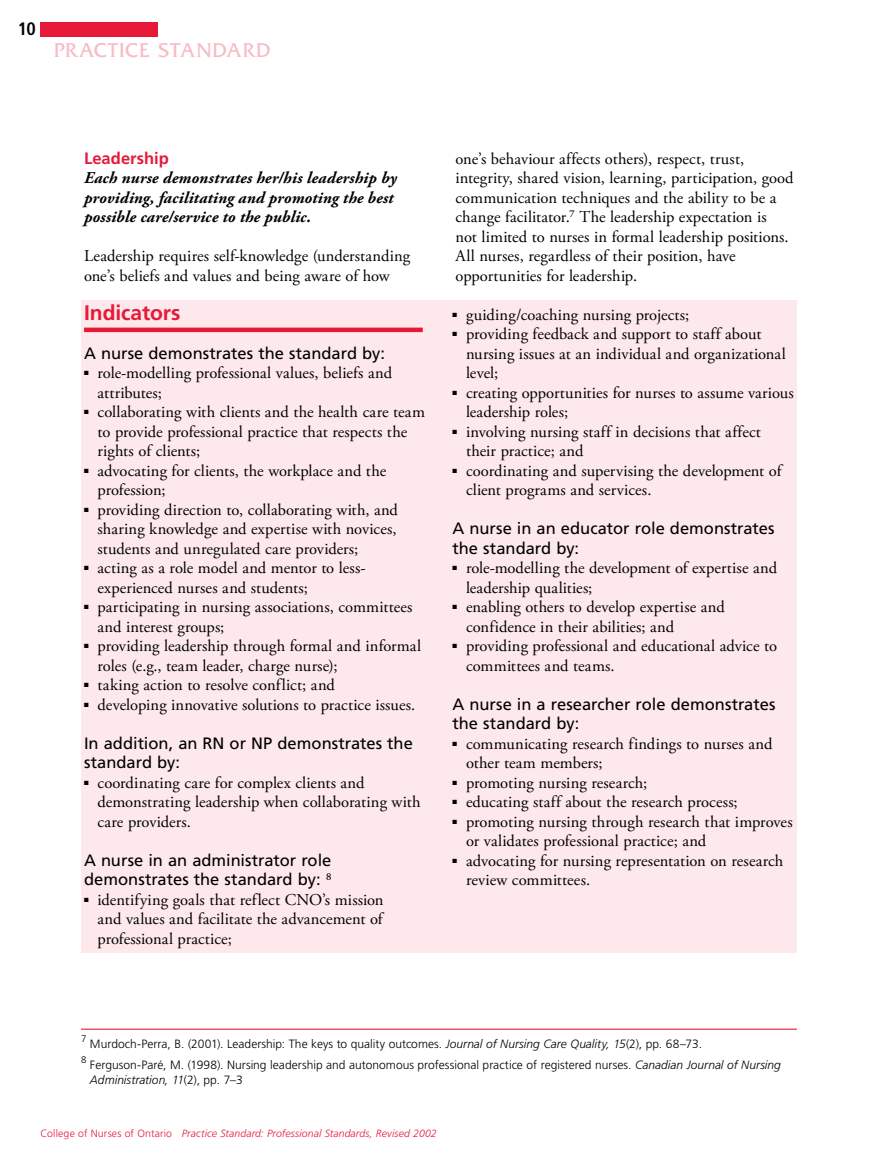
<style>
.page{position:relative;width:878px;height:1161px;background:#fff}
.page>*{position:absolute;margin:0;border:0;box-sizing:border-box;transform-origin:0 0}
.t1{font:21px "Friz Quadrata Std";letter-spacing:.045em;color:#f8bac4}
.t2{font:700 21px "Frutiger LT Std";letter-spacing:-.005em;color:#e71939}
.t3{font:700 condensed 18px "Frutiger LT Std";color:#000}
.t4{font:16.5px/19.5px "Adobe Garamond Pro";letter-spacing:.005em;color:#000}
.t5{font:16.5px/19.5px "Frutiger LT Std";color:#000}
.t6{font:italic 700 16.5px/19.5px "Adobe Garamond Pro";letter-spacing:.005em;color:#000}
.t7{font:700 16.5px "Frutiger LT Std";color:#e71939}
.t8{font:300 12px/15px "Frutiger LT Std";color:#000}
.t9{font:italic 300 10.5px "Frutiger LT Std";letter-spacing:.01em;color:#e71939}
.t10{font:300 9.6px "Frutiger LT Std";color:#000}
.s1{font-family:"Adobe Garamond Pro"}
.s2{font-style:italic}
.s3{font-style:normal}
</style>
<div class="page">
<div style="left:40px;top:22px;width:118px;height:15px;background:#e71939"></div>
<div style="left:81px;top:300px;width:715px;height:653px;background:#fde8eb"></div>
<hr style="left:84px;top:328px;width:339px;height:4px;background:#e71939">
<hr style="left:81px;top:1029px;width:715px;height:1px;background:#e71939">
<p class="t3" style="left:18px;top:18px;width:20px">10</p>
<p class="t1" style="left:54px;top:39px;width:218px">PRACTICE STANDARD</p>
<p class="t7" style="left:84px;top:148px;width:86px">Leadership</p>
<p class="t6" style="left:84px;top:168px;width:314px">Each nurse demonstrates her/his leadership by providing, facilitating and promoting the best possible care/service to the public.</p>
<p class="t4" style="left:84px;top:247px;width:328px">Leadership requires self-knowledge (understanding one’s beliefs and values and being aware of how</p>
<p class="t2" style="left:84px;top:300px;width:98px">Indicators</p>
<p class="t5" style="left:84px;top:343px;width:302px">A nurse demonstrates the standard by:</p>
<p class="t4" style="left:97px;top:364px;width:296px;text-indent:-13px">■ role-modelling professional values, beliefs and attributes;</p>
<p class="t4" style="left:97px;top:403px;width:329px;text-indent:-13px">■ collaborating with clients and the health care team to provide professional practice that respects the rights of clients;</p>
<p class="t4" style="left:97px;top:461px;width:290px;text-indent:-13px">■ advocating for clients, the workplace and the profession;</p>
<p class="t4" style="left:97px;top:500px;width:302px;text-align:justify;text-indent:-13px">■ providing direction to, collaborating with, and sharing knowledge and expertise with novices, students and unregulated care providers;</p>
<p class="t4" style="left:97px;top:559px;width:269px;text-indent:-13px">■ acting as a role model and mentor to less&shy;experienced nurses and students;</p>
<p class="t4" style="left:97px;top:598px;width:316px;text-indent:-13px">■ participating in nursing associations, committees and interest groups;</p>
<p class="t4" style="left:97px;top:637px;width:325px;text-indent:-13px">■ providing leadership through formal and informal roles (e.g., team leader, charge nurse);</p>
<p class="t4" style="left:84px;top:676px;width:252px">■ taking action to resolve conflict; and</p>
<p class="t4" style="left:84px;top:695px;width:333px">■ developing innovative solutions to practice issues.</p>
<p class="t5" style="left:84px;top:733px;width:330px">In addition, an RN or NP demonstrates the standard by:</p>
<p class="t4" style="left:97px;top:773px;width:324px;text-indent:-13px">■ coordinating care for complex clients and demonstrating leadership when collaborating with care providers.</p>
<p class="t5" style="left:84px;top:850px;width:249px">A nurse in an administrator role demonstrates the standard by: <span class="s1">8</span></p>
<p class="t4" style="left:97px;top:890px;width:287px;text-align:justify;text-indent:-13px">■ identifying goals that reflect CNO’s mission and values and facilitate the advancement of professional practice;</p>
<p class="t4" style="left:455px;top:149px;width:339px">one’s behaviour affects others), respect, trust, integrity, shared vision, learning, participation, good communication techniques and the ability to be a change facilitator.7 The leadership expectation is<br>not limited to nurses in formal leadership positions.<br>All nurses, regardless of their position, have opportunities for leadership.</p>
<p class="t4" style="left:452px;top:305px;width:238px">■ guiding/coaching nursing projects;</p>
<p class="t4" style="left:466px;top:325px;width:321px;text-indent:-13px">■ providing feedback and support to staff about nursing issues at an individual and organizational level;</p>
<p class="t4" style="left:466px;top:383px;width:329px;text-indent:-13px">■ creating opportunities for nurses to assume various leadership roles;</p>
<p class="t4" style="left:466px;top:422px;width:296px;text-indent:-13px">■ involving nursing staff in decisions that affect their practice; and</p>
<p class="t4" style="left:466px;top:461px;width:317px;text-indent:-13px">■ coordinating and supervising the development of client programs and services.</p>
<p class="t5" style="left:452px;top:519px;width:324px">A nurse in an educator role demonstrates the standard by:</p>
<p class="t4" style="left:466px;top:559px;width:312px;text-indent:-13px">■ role-modelling the development of expertise and leadership qualities;</p>
<p class="t4" style="left:466px;top:598px;width:260px;text-indent:-13px">■ enabling others to develop expertise and confidence in their abilities; and</p>
<p class="t4" style="left:466px;top:637px;width:313px;text-indent:-13px">■ providing professional and educational advice to committees and teams.</p>
<p class="t5" style="left:452px;top:694px;width:324px">A nurse in a researcher role demonstrates the standard by:</p>
<p class="t4" style="left:466px;top:734px;width:308px;text-indent:-13px">■ communicating research findings to nurses and other team members;</p>
<p class="t4" style="left:452px;top:773px;width:196px">■ promoting nursing research;</p>
<p class="t4" style="left:452px;top:793px;width:287px">■ educating staff about the research process;</p>
<p class="t4" style="left:466px;top:812px;width:328px;text-indent:-13px">■ promoting nursing through research that improves or validates professional practice; and</p>
<p class="t4" style="left:466px;top:851px;width:319px;text-indent:-13px">■ advocating for nursing representation on research review committees.</p>
<p class="t10" style="left:81px;top:1034px;width:7px">7</p>
<p class="t8" style="left:90px;top:1036px;width:613px">Murdoch-Perra, B. (2001). Leadership: The keys to quality outcomes. <span class="s2">Journal of Nursing Care Quality, 15</span>(2), pp. 68–73.</p>
<p class="t10" style="left:81px;top:1055px;width:7px">8</p>
<p class="t8" style="left:90px;top:1057px;width:692px">Ferguson-Paré, M. (1998). Nursing leadership and autonomous professional practice of registered nurses. <span class="s2">Canadian Journal of Nursing<br>Administration, 11</span>(2), pp. 7–3</p>
<p class="t9" style="left:40px;top:1128px;width:398px"><span class="s3">College of Nurses of Ontario</span> Practice Standard: Professional Standards, Revised 2002</p>
</div>
